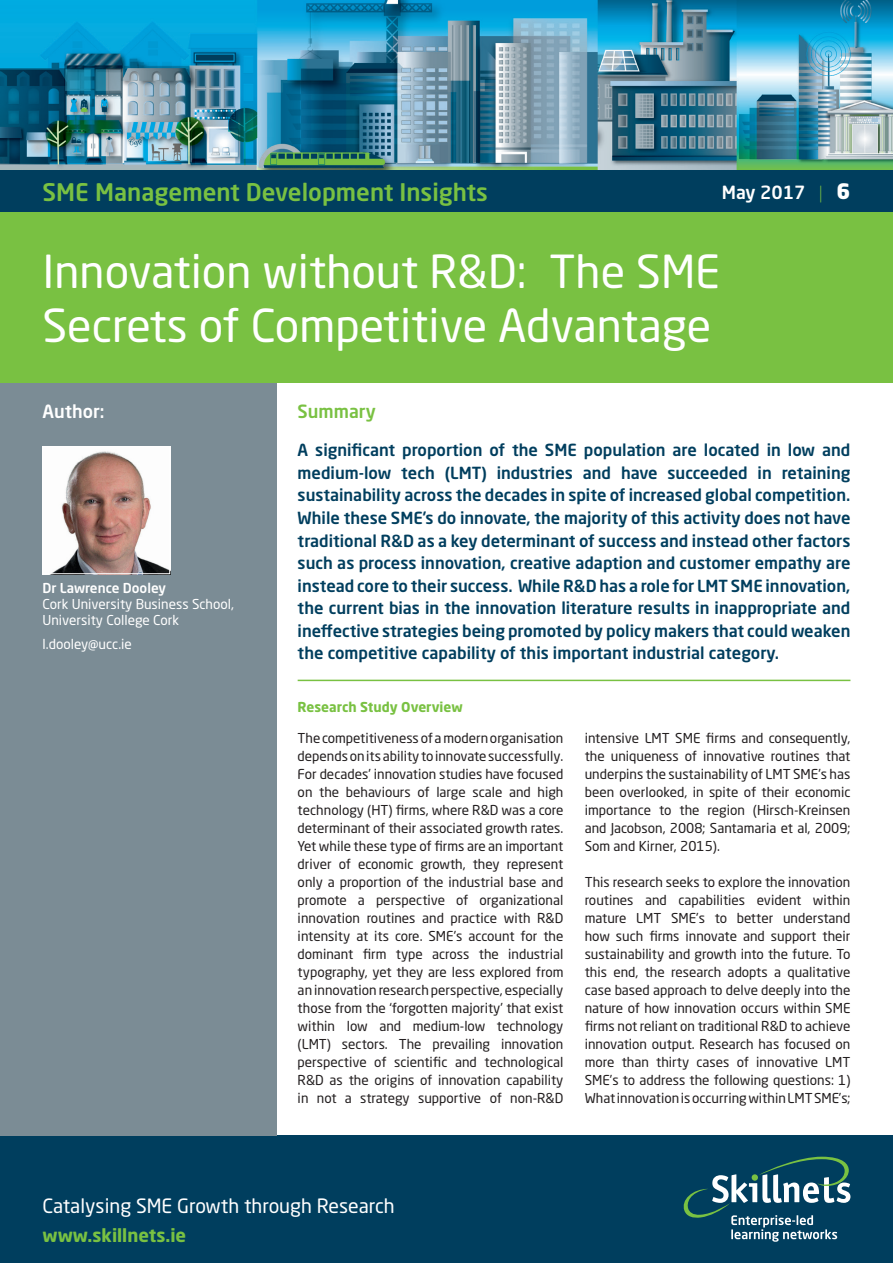
<style>
.page{position:relative;width:893px;height:1263px;background:#fff}
.page>*{position:absolute;margin:0;border:0;box-sizing:border-box;transform-origin:0 0}
.t1{font:45px/54px "Neo Sans Std";color:#fff}
.t2{font:500 24px "Neo Sans Std";color:#79c142}
.t3{font:19.5px "Neo Sans Std";color:#fff}
.t4{font:700 18px "Neo Sans Std";color:#79c142}
.t5{font:500 18px "Neo Sans Std";color:#fff}
.t6{font:500 18px "Neo Sans Std";color:#79c142}
.t7{font:500 16.5px/22.5px "Neo Sans Std";color:#003e5e;text-align:justify}
.t8{font:13.5px/18px "Neo Sans Std";color:#231f20;text-align:justify}
.t9{font:13.5px/16.2px "Neo Sans Std";color:#fff}
.t10{font:700 13.5px "Neo Sans Std";color:#79c142}
.t11{font:500 13.5px "Neo Sans Std";color:#fff}
.s1{font-weight:300;color:#79c142}
.s2{font-weight:900;font-size:21px}
</style>
<div class="page">
<div style="left:0;top:1135px;width:893px;height:128px;background:#003e5e"></div>
<svg style="left:683px;top:1157px;width:167px;height:85px"></svg>
<img style="left:0;top:0;width:893px;height:170px">
<div style="left:0;top:170px;width:893px;height:43px;background:#003e5e"></div>
<div style="left:0;top:213px;width:893px;height:170px;background:#79c142"></div>
<div style="left:0;top:383px;width:276px;height:752px;background:#7b8c95"></div>
<img style="left:45px;top:448px;width:123px;height:124px">
<div style="left:43px;top:446px;width:127px;height:128px;border:1px solid #fff"></div>
<hr style="left:298px;top:680px;width:552px;height:1px;background:#79c142">
<h2 class="t2" style="left:43px;top:177px;width:447px">SME Management Development Insights</h2>
<h3 class="t5" style="left:722px;top:181px;width:130px">May 2017 <span class="s1">|</span> <span class="s2">6</span></h3>
<h1 class="t1" style="left:43px;top:244px;width:679px">Innovation without R&amp;D: The SME<br>Secrets of Competitive Advantage</h1>
<h3 class="t5" style="left:43px;top:400px;width:63px">Author:</h3>
<p class="t11" style="left:43px;top:579px;width:125px">Dr Lawrence Dooley</p>
<p class="t9" style="left:43px;top:596px;width:193px">Cork University Business School,<br>University College Cork</p>
<p class="t9" style="left:43px;top:636px;width:91px">l.dooley@ucc.ie</p>
<h3 class="t6" style="left:298px;top:400px;width:80px">Summary</h3>
<p class="t7" style="left:298px;top:439px;width:554px">A significant proportion of the SME population are located in low and medium-low tech (LMT) industries and have succeeded in retaining sustainability across the decades in spite of increased global competition.<br>While these SME’s do innovate, the majority of this activity does not have traditional R&amp;D as a key determinant of success and instead other factors such as process innovation, creative adaption and customer empathy are instead core to their success. While R&amp;D has a role for LMT SME innovation, the current bias in the innovation literature results in inappropriate and ineffective strategies being promoted by policy makers that could weaken the competitive capability of this important industrial category.</p>
<p class="t10" style="left:298px;top:698px;width:167px">Research Study Overview</p>
<p class="t8" style="left:298px;top:729px;width:267px">The competitiveness of a modern organisation depends on its ability to innovate successfully.<br>For decades’ innovation studies have focused on the behaviours of large scale and high technology (HT) firms, where R&amp;D was a core determinant of their associated growth rates.<br>Yet while these type of firms are an important driver of economic growth, they represent only a proportion of the industrial base and promote a perspective of organizational innovation routines and practice with R&amp;D intensity at its core. SME’s account for the dominant firm type across the industrial typography, yet they are less explored from an innovation research perspective, especially those from the ‘forgotten majority’ that exist within low and medium-low technology (LMT) sectors. The prevailing innovation perspective of scientific and technological R&amp;D as the origins of innovation capability in not a strategy supportive of non-R&amp;D</p>
<p class="t8" style="left:585px;top:728px;width:267px">intensive LMT SME firms and consequently, the uniqueness of innovative routines that underpins the sustainability of LMT SME’s has been overlooked, in spite of their economic importance to the region (Hirsch-Kreinsen and Jacobson, 2008; Santamaria et al, 2009; Som and Kirner, 2015).</p>
<p class="t8" style="left:585px;top:872px;width:267px">This research seeks to explore the innovation routines and capabilities evident within mature LMT SME’s to better understand how such firms innovate and support their sustainability and growth into the future. To this end, the research adopts a qualitative case based approach to delve deeply into the nature of how innovation occurs within SME firms not reliant on traditional R&amp;D to achieve innovation output. Research has focused on more than thirty cases of innovative LMT SME’s to address the following questions: 1)<br>What innovation is occurring within LMT SME’s;</p>
<h3 class="t3" style="left:43px;top:1194px;width:354px">Catalysing SME Growth through Research</h3>
<h3 class="t4" style="left:43px;top:1223px;width:145px">www.skillnets.ie</h3>
</div>
